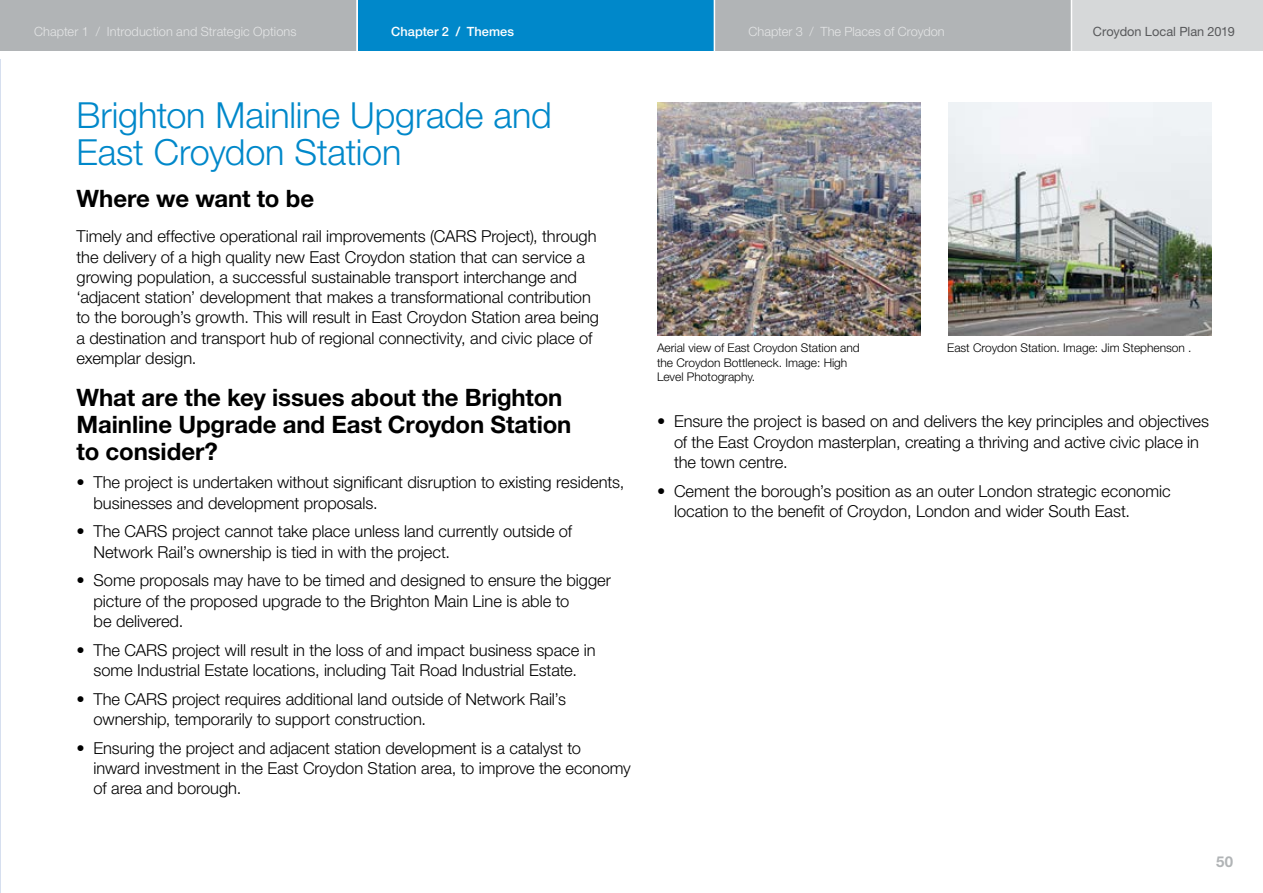
<style>
.page{position:relative;width:1263px;height:893px;background:#fff}
.page>*{position:absolute;margin:0;border:0;box-sizing:border-box;transform-origin:0 0}
.t1{font:300 36px/37.5px "Helvetica Neue LT Std";letter-spacing:-.005em;color:#0088ca}
.t2{font:700 24px/27px "Helvetica Neue LT Std";letter-spacing:-.005em;color:#000}
.t3{font:300 16.5px/20.2px "Helvetica Neue LT Std";letter-spacing:-.005em;color:#000}
.t4{font:700 15px "Helvetica Neue LT Std";color:#b1b4b6}
.t5{font:300 12.75px "Helvetica Neue LT Std";letter-spacing:.005em;color:#fff}
.t6{font:12.75px "Helvetica Neue LT Std";color:#58595b}
.t7{font:500 12.75px "Helvetica Neue LT Std";letter-spacing:.005em;color:#fff}
.t8{font:300 12px/14.2px "Helvetica Neue LT Std";color:#000}
</style>
<div class="page">
<img style="left:657px;top:102px;width:264px;height:234px">
<img style="left:948px;top:102px;width:264px;height:234px">
<div style="left:1040px;top:0;width:223px;height:51px;background:#d6d8d9"></div>
<div style="left:714px;top:0;width:357px;height:51px;background:#b1b4b6"></div>
<hr style="left:1071px;top:0;width:1px;height:51px;background:#fff">
<div style="left:0;top:0;width:357px;height:51px;background:#b1b4b6"></div>
<div style="left:357px;top:0;width:357px;height:51px;background:#0088ca"></div>
<hr style="left:356px;top:0;width:2px;height:51px;background:#fff">
<hr style="left:714px;top:0;width:1px;height:51px;background:#fff">
<p class="t5" style="left:34px;top:24px;width:264px">Chapter 1 / Introduction and Strategic Options</p>
<p class="t7" style="left:391px;top:24px;width:124px">Chapter 2 / Themes</p>
<p class="t5" style="left:748px;top:24px;width:198px">Chapter 3 / The Places of Croydon</p>
<p class="t6" style="left:1093px;top:24px;width:143px">Croydon Local Plan 2019</p>
<h1 class="t1" style="left:77px;top:95px;width:477px">Brighton Mainline Upgrade and<br>East Croydon Station</h1>
<h2 class="t2" style="left:77px;top:185px;width:239px">Where we want to be</h2>
<p class="t3" style="left:77px;top:226px;width:524px">Timely and effective operational rail improvements (CARS Project), through the delivery of a high quality new East Croydon station that can service a growing population, a successful sustainable transport interchange and ‘adjacent station’ development that makes a transformational contribution to the borough’s growth. This will result in East Croydon Station area being a destination and transport hub of regional connectivity, and civic place of exemplar design.</p>
<h2 class="t2" style="left:77px;top:383px;width:496px">What are the key issues about the Brighton<br>Mainline Upgrade and East Croydon Station to consider?</h2>
<p class="t3" style="left:94px;top:472px;width:532px;text-indent:-17px">• The project is undertaken without significant disruption to existing residents, businesses and development proposals.</p>
<p class="t3" style="left:94px;top:521px;width:480px;text-indent:-17px">• The CARS project cannot take place unless land currently outside of<br>Network Rail’s ownership is tied in with the project.</p>
<p class="t3" style="left:94px;top:570px;width:519px;text-indent:-17px">• Some proposals may have to be timed and designed to ensure the bigger picture of the proposed upgrade to the Brighton Main Line is able to<br>be delivered.</p>
<p class="t3" style="left:77px;top:639px;width:520px;text-align:center">• The CARS project will result in the loss of and impact business space in some Industrial Estate locations, including Tait Road Industrial Estate.</p>
<p class="t3" style="left:94px;top:688px;width:474px;text-indent:-17px">• The CARS project requires additional land outside of Network Rail’s ownership, temporarily to support construction.</p>
<p class="t3" style="left:94px;top:737px;width:539px;text-indent:-17px">• Ensuring the project and adjacent station development is a catalyst to inward investment in the East Croydon Station area, to improve the economy of area and borough.</p>
<p class="t8" style="left:657px;top:341px;width:204px">Aerial view of East Croydon Station and the Croydon Bottleneck. Image: High<br>Level Photography.</p>
<p class="t8" style="left:947px;top:341px;width:246px">East Croydon Station. Image: Jim Stephenson .</p>
<p class="t3" style="left:674px;top:411px;width:536px;text-indent:-17px">• Ensure the project is based on and delivers the key principles and objectives of the East Croydon masterplan, creating a thriving and active civic place in the town centre.</p>
<p class="t3" style="left:674px;top:480px;width:498px;text-indent:-17px">• Cement the borough’s position as an outer London strategic economic location to the benefit of Croydon, London and wider South East.</p>
<p class="t4" style="left:1216px;top:852px;width:19px">50</p>
</div>
